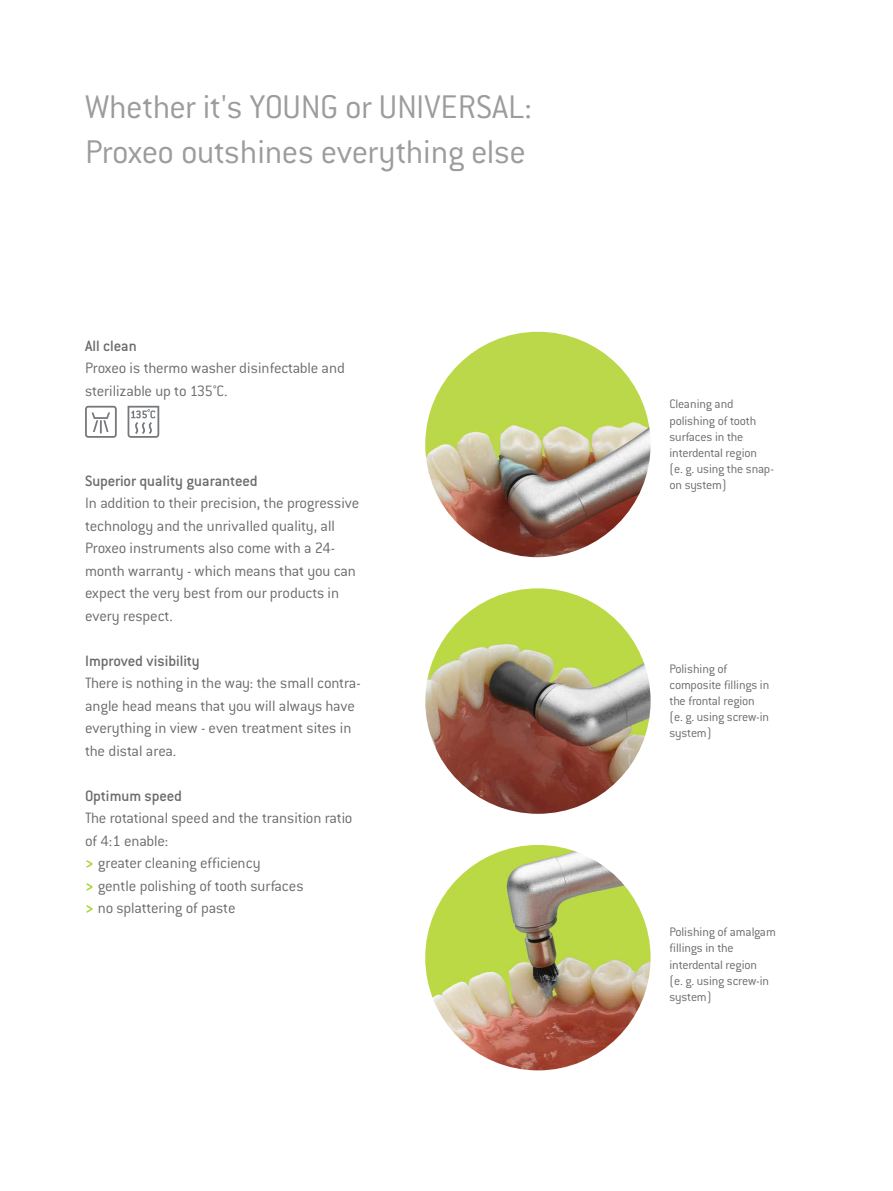
<style>
.page{position:relative;width:893px;height:1191px;background:#fff}
.page>*{position:absolute;margin:0;border:0;box-sizing:border-box;transform-origin:0 0}
.t1{font:300 36px/45px "Conduit ITC";letter-spacing:-.01em;color:#9c9c9c}
.t2{font:300 16.5px/22.5px "Conduit ITC";letter-spacing:-.01em;color:#6b6b6b}
.t3{font:500 16.5px "Conduit ITC";letter-spacing:-.01em;color:#6b6b6b}
.t4{font:300 13.5px/16.2px "Conduit ITC";letter-spacing:-.015em;color:#6b6b6b}
.s1{font-weight:700;color:#a4d32f}
</style>
<div class="page">
<img style="left:425px;top:332px;width:226px;height:225px;border-radius:50%">
<img style="left:425px;top:588px;width:226px;height:226px;border-radius:50%">
<img style="left:425px;top:845px;width:226px;height:225px;border-radius:50%">
<svg style="left:85px;top:406px;width:32px;height:32px"></svg>
<svg style="left:128px;top:406px;width:31px;height:32px"></svg>
<h1 class="t1" style="left:85px;top:89px;width:449px">Whether it's YOUNG or UNIVERSAL:<br>Proxeo outshines everything else</h1>
<p class="t3" style="left:85px;top:340px;width:53px">All clean</p>
<p class="t2" style="left:85px;top:358px;width:261px">Proxeo is thermo washer disinfectable and sterilizable up to 135°C.</p>
<p class="t3" style="left:85px;top:475px;width:174px">Superior quality guaranteed</p>
<p class="t2" style="left:85px;top:493px;width:276px">In addition to their precision, the progressive technology and the unrivalled quality, all Proxeo instruments also come with a 24- month warranty - which means that you can expect the very best from our products in every respect.</p>
<p class="t3" style="left:85px;top:655px;width:116px">Improved visibility</p>
<p class="t2" style="left:85px;top:673px;width:277px">There is nothing in the way: the small contra&shy;angle head means that you will always have everything in view - even treatment sites in the distal area.</p>
<p class="t3" style="left:85px;top:790px;width:99px">Optimum speed</p>
<p class="t2" style="left:85px;top:808px;width:269px">The rotational speed and the transition ratio of 4:1 enable:<br><span class="s1">&gt;</span> greater cleaning efficiency<br><span class="s1">&gt;</span> gentle polishing of tooth surfaces<br><span class="s1">&gt;</span> no splattering of paste</p>
<p class="t4" style="left:669px;top:397px;width:106px">Cleaning and polishing of tooth surfaces in the interdental region<br>(e. g. using the snap&shy;on system)</p>
<p class="t4" style="left:669px;top:662px;width:101px">Polishing of composite fillings in the frontal region (e. g. using screw-in system)</p>
<p class="t4" style="left:669px;top:925px;width:108px">Polishing of amalgam fillings in the interdental region<br>(e. g. using screw-in system)</p>
</div>
